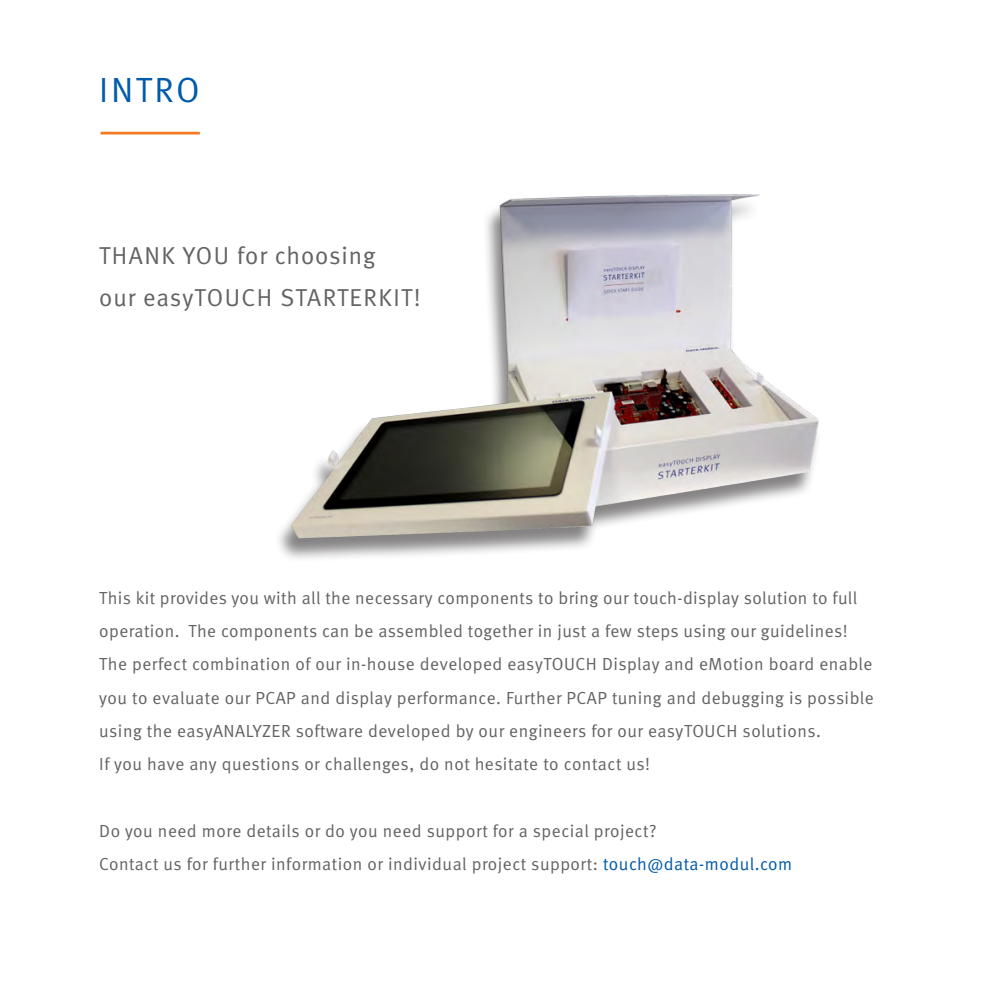
<style>
.page{position:relative;width:993px;height:993px;background:#fff}
.page>*{position:absolute;margin:0;border:0;box-sizing:border-box;transform-origin:0 0}
.t1{font:35px "Meta Normal LF";letter-spacing:.075em;color:#015aaa}
.t2{font:24.5px/42px "Meta Normal LF";letter-spacing:.04em;color:#636366}
.t3{font:17.5px/33.2px "Meta Normal LF";letter-spacing:.025em;color:#636366}
.s1{color:#015aaa}
</style>
<div class="page">
<hr style="left:100px;top:132px;width:100px;height:2px;background:#f47921">
<div style="left:274px;top:198px;width:548px;height:364px;background:#231f20;opacity:.55"></div>
<img style="left:284px;top:194px;width:538px;height:353px">
<p class="t1" style="left:99px;top:70px;width:102px">INTRO</p>
<p class="t2" style="left:99px;top:234px;width:323px">THANK YOU for choosing<br>our easyTOUCH STARTERKIT!</p>
<p class="t3" style="left:99px;top:580px;width:759px">This kit provides you with all the necessary components to bring our touch-display solution to full operation. The components can be assembled together in just a few steps using our guidelines!</p>
<p class="t3" style="left:99px;top:647px;width:775px;text-align:justify">The perfect combination of our in-house developed easyTOUCH Display and eMotion board enable you to evaluate our PCAP and display performance. Further PCAP tuning and debugging is possible using the easyANALYZER software developed by our engineers for our easyTOUCH solutions.</p>
<p class="t3" style="left:99px;top:747px;width:552px">If you have any questions or challenges, do not hesitate to contact us!</p>
<p class="t3" style="left:99px;top:813px;width:558px">Do you need more details or do you need support for a special project?</p>
<p class="t3" style="left:99px;top:846px;width:694px">Contact us for further information or individual project support: <span class="s1">touch@data-modul.com</span></p>
</div>
